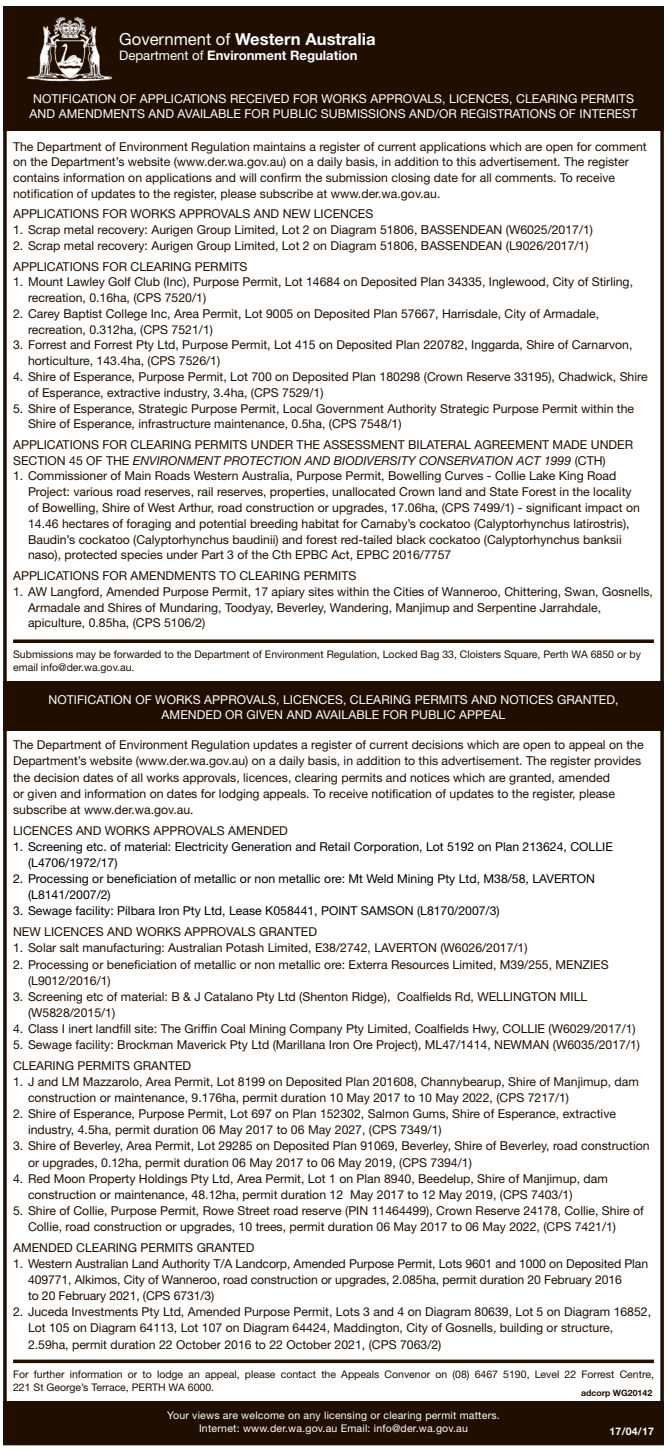
<style>
.page{position:relative;width:671px;height:1452px;background:#fff}
.page>*{position:absolute;margin:0;border:0;box-sizing:border-box;transform-origin:0 0}
.t1{font:700 16.62px "Helvetica Neue LT Std";color:#fff}
.t2{font:700 13.12px "Helvetica Neue LT Std";color:#fff}
.t3{font:12.25px/15.8px "Helvetica Neue LT Std";color:#200e00}
.t4{font:12.25px/16.1px "Helvetica Neue LT Std";color:#000}
.Heading_1{font:12.25px/14.9px "Helvetica Neue LT Std";letter-spacing:.005em;color:#fff}
.t5{font:10.5px/13.1px "Helvetica Neue LT Std";color:#200e00}
.t6{font:10.5px "Helvetica Neue LT Std";letter-spacing:.02em;color:#fff}
.t7{font:700 10.5px "Helvetica Neue LT Std";color:#fff}
.t8{font:700 8.75px "Helvetica Neue LT Std";color:#200e00}
.s1{font-weight:400}
.s2{font-style:italic}
</style>
<div class="page">
<div style="left:3px;top:6px;width:660px;height:124px;background:#200e00"></div>
<img style="left:26px;top:18px;width:87px;height:64px">
<div style="left:3px;top:681px;width:660px;height:50px;background:#200e00"></div>
<svg style="left:13px;top:639px;width:640px;height:4px;background:#3b2b1f"></svg>
<div style="left:3px;top:1401px;width:660px;height:44px;background:#200e00"></div>
<svg style="left:13px;top:1359px;width:640px;height:4px;background:#413226"></svg>
<p class="t1" style="left:119px;top:29px;width:258px"><span class="s1">Government of</span> Western Australia</p>
<p class="t2" style="left:119px;top:47px;width:240px"><span class="s1">Department of</span> Environment Regulation</p>
<p class="Heading_1" style="left:30px;top:91px;width:608px">NOTIFICATION OF APPLICATIONS RECEIVED FOR WORKS APPROVALS, LICENCES, CLEARING PERMITS<br>AND AMENDMENTS AND AVAILABLE FOR PUBLIC SUBMISSIONS AND/OR REGISTRATIONS OF INTEREST</p>
<p class="t3" style="left:13px;top:138px;width:634px">The Department of Environment Regulation maintains a register of current applications which are open for comment on the Department’s website (www.der.wa.gov.au) on a daily basis, in addition to this advertisement. The register contains information on applications and will confirm the submission closing date for all comments. To receive notification of updates to the register, please subscribe at www.der.wa.gov.au.</p>
<p class="t3" style="left:13px;top:206px;width:361px">APPLICATIONS FOR WORKS APPROVALS AND NEW LICENCES</p>
<p class="t3" style="left:13px;top:222px;width:581px">1. Scrap metal recovery: Aurigen Group Limited, Lot 2 on Diagram 51806, BASSENDEAN (W6025/2017/1)</p>
<p class="t3" style="left:13px;top:238px;width:576px">2. Scrap metal recovery: Aurigen Group Limited, Lot 2 on Diagram 51806, BASSENDEAN (L9026/2017/1)</p>
<p class="t3" style="left:13px;top:258px;width:236px">APPLICATIONS FOR CLEARING PERMITS</p>
<p class="t3" style="left:28px;top:274px;width:606px;text-indent:-15px">1. Mount Lawley Golf Club (Inc), Purpose Permit, Lot 14684 on Deposited Plan 34335, Inglewood, City of Stirling, recreation, 0.16ha, (CPS 7520/1)</p>
<p class="t3" style="left:28px;top:305px;width:572px;text-indent:-15px">2. Carey Baptist College Inc, Area Permit, Lot 9005 on Deposited Plan 57667, Harrisdale, City of Armadale, recreation, 0.312ha, (CPS 7521/1)</p>
<p class="t3" style="left:28px;top:337px;width:605px;text-indent:-15px">3. Forrest and Forrest Pty Ltd, Purpose Permit, Lot 415 on Deposited Plan 220782, Inggarda, Shire of Carnarvon, horticulture, 143.4ha, (CPS 7526/1)</p>
<p class="t3" style="left:28px;top:368px;width:620px;text-indent:-15px">4. Shire of Esperance, Purpose Permit, Lot 700 on Deposited Plan 180298 (Crown Reserve 33195), Chadwick, Shire of Esperance, extractive industry, 3.4ha, (CPS 7529/1)</p>
<p class="t3" style="left:28px;top:400px;width:607px;text-indent:-15px">5. Shire of Esperance, Strategic Purpose Permit, Local Government Authority Strategic Purpose Permit within the<br>Shire of Esperance, infrastructure maintenance, 0.5ha, (CPS 7548/1)</p>
<p class="t3" style="left:13px;top:436px;width:621px">APPLICATIONS FOR CLEARING PERMITS UNDER THE ASSESSMENT BILATERAL AGREEMENT MADE UNDER<br>SECTION 45 OF THE <span class="s2">ENVIRONMENT PROTECTION AND BIODIVERSITY CONSERVATION ACT 1999</span> (CTH)</p>
<p class="t3" style="left:28px;top:468px;width:613px;text-indent:-15px">1. Commissioner of Main Roads Western Australia, Purpose Permit, Bowelling Curves - Collie Lake King Road Project: various road reserves, rail reserves, properties, unallocated Crown land and State Forest in the locality of Bowelling, Shire of West Arthur, road construction or upgrades, 17.06ha, (CPS 7499/1) - significant impact on 14.46 hectares of foraging and potential breeding habitat for Carnaby’s cockatoo (Calyptorhynchus latirostris), Baudin’s cockatoo (Calyptorhynchus baudinii) and forest red-tailed black cockatoo (Calyptorhynchus banksii naso), protected species under Part 3 of the Cth EPBC Act, EPBC 2016/7757</p>
<p class="t3" style="left:13px;top:567px;width:344px">APPLICATIONS FOR AMENDMENTS TO CLEARING PERMITS</p>
<p class="t3" style="left:28px;top:583px;width:626px;text-indent:-15px">1. AW Langford, Amended Purpose Permit, 17 apiary sites within the Cities of Wanneroo, Chittering, Swan, Gosnells,<br>Armadale and Shires of Mundaring, Toodyay, Beverley, Wandering, Manjimup and Serpentine Jarrahdale, apiculture, 0.85ha, (CPS 5106/2)</p>
<p class="t5" style="left:13px;top:647px;width:628px">Submissions may be forwarded to the Department of Environment Regulation, Locked Bag 33, Cloisters Square, Perth WA 6850 or by email info@der.wa.gov.au.</p>
<p class="Heading_1" style="left:48px;top:691px;width:571px;text-align:center">NOTIFICATION OF WORKS APPROVALS, LICENCES, CLEARING PERMITS AND NOTICES GRANTED,<br>AMENDED OR GIVEN AND AVAILABLE FOR PUBLIC APPEAL</p>
<p class="t3" style="left:13px;top:737px;width:631px">The Department of Environment Regulation updates a register of current decisions which are open to appeal on the Department’s website (www.der.wa.gov.au) on a daily basis, in addition to this advertisement. The register provides the decision dates of all works approvals, licences, clearing permits and notices which are granted, amended<br>or given and information on dates for lodging appeals. To receive notification of updates to the register, please subscribe at www.der.wa.gov.au.</p>
<p class="t3" style="left:13px;top:822px;width:276px">LICENCES AND WORKS APPROVALS AMENDED</p>
<p class="t4" style="left:28px;top:838px;width:586px;text-indent:-15px">1. Screening etc. of material: Electricity Generation and Retail Corporation, Lot 5192 on Plan 213624, COLLIE (L4706/1972/17)</p>
<p class="t4" style="left:28px;top:870px;width:568px;text-indent:-15px">2. Processing or beneficiation of metallic or non metallic ore: Mt Weld Mining Pty Ltd, M38/58, LAVERTON (L8141/2007/2)</p>
<p class="t4" style="left:13px;top:902px;width:487px">3. Sewage facility: Pilbara Iron Pty Ltd, Lease K058441, POINT SAMSON (L8170/2007/3)</p>
<p class="t3" style="left:13px;top:924px;width:305px">NEW LICENCES AND WORKS APPROVALS GRANTED</p>
<p class="t3" style="left:13px;top:940px;width:515px">1. Solar salt manufacturing: Australian Potash Limited, E38/2742, LAVERTON (W6026/2017/1)</p>
<p class="t3" style="left:28px;top:956px;width:581px;text-indent:-15px">2. Processing or beneficiation of metallic or non metallic ore: Exterra Resources Limited, M39/255, MENZIES (L9012/2016/1)</p>
<p class="t3" style="left:28px;top:988px;width:560px;text-indent:-15px">3. Screening etc of material: B &amp; J Catalano Pty Ltd (Shenton Ridge), Coalfields Rd, WELLINGTON MILL (W5828/2015/1)</p>
<p class="t3" style="left:13px;top:1020px;width:623px">4. Class I inert landfill site: The Griffin Coal Mining Company Pty Limited, Coalfields Hwy, COLLIE (W6029/2017/1)</p>
<p class="t3" style="left:13px;top:1036px;width:628px">5. Sewage facility: Brockman Maverick Pty Ltd (Marillana Iron Ore Project), ML47/1414, NEWMAN (W6035/2017/1)</p>
<p class="t3" style="left:13px;top:1057px;width:179px">CLEARING PERMITS GRANTED</p>
<p class="t3" style="left:28px;top:1073px;width:611px;text-indent:-15px">1. J and LM Mazzarolo, Area Permit, Lot 8199 on Deposited Plan 201608, Channybearup, Shire of Manjimup, dam construction or maintenance, 9.176ha, permit duration 10 May 2017 to 10 May 2022, (CPS 7217/1)</p>
<p class="t3" style="left:28px;top:1105px;width:589px;text-indent:-15px">2. Shire of Esperance, Purpose Permit, Lot 697 on Plan 152302, Salmon Gums, Shire of Esperance, extractive industry, 4.5ha, permit duration 06 May 2017 to 06 May 2027, (CPS 7349/1)</p>
<p class="t3" style="left:28px;top:1138px;width:622px;text-indent:-15px">3. Shire of Beverley, Area Permit, Lot 29285 on Deposited Plan 91069, Beverley, Shire of Beverley, road construction or upgrades, 0.12ha, permit duration 06 May 2017 to 06 May 2019, (CPS 7394/1)</p>
<p class="t3" style="left:28px;top:1170px;width:581px;text-indent:-15px">4. Red Moon Property Holdings Pty Ltd, Area Permit, Lot 1 on Plan 8940, Beedelup, Shire of Manjimup, dam construction or maintenance, 48.12ha, permit duration 12 May 2017 to 12 May 2019, (CPS 7403/1)</p>
<p class="t3" style="left:28px;top:1202px;width:617px;text-indent:-15px">5. Shire of Collie, Purpose Permit, Rowe Street road reserve (PIN 11464499), Crown Reserve 24178, Collie, Shire of<br>Collie, road construction or upgrades, 10 trees, permit duration 06 May 2017 to 06 May 2022, (CPS 7421/1)</p>
<p class="t3" style="left:13px;top:1239px;width:242px">AMENDED CLEARING PERMITS GRANTED</p>
<p class="t3" style="left:28px;top:1255px;width:621px;text-indent:-15px">1. Western Australian Land Authority T/A Landcorp, Amended Purpose Permit, Lots 9601 and 1000 on Deposited Plan<br>409771, Alkimos, City of Wanneroo, road construction or upgrades, 2.085ha, permit duration 20 February 2016<br>to 20 February 2021, (CPS 6731/3)</p>
<p class="t3" style="left:28px;top:1303px;width:624px;text-indent:-15px">2. Juceda Investments Pty Ltd, Amended Purpose Permit, Lots 3 and 4 on Diagram 80639, Lot 5 on Diagram 16852,<br>Lot 105 on Diagram 64113, Lot 107 on Diagram 64424, Maddington, City of Gosnells, building or structure,<br>2.59ha, permit duration 22 October 2016 to 22 October 2021, (CPS 7063/2)</p>
<p class="t5" style="left:13px;top:1367px;width:641px">For further information or to lodge an appeal, please contact the Appeals Convenor on (08) 6467 5190, Level 22 Forrest Centre,<br>221 St George’s Terrace, PERTH WA 6000.</p>
<p class="t8" style="left:580px;top:1387px;width:73px">adcorp WG20142</p>
<p class="t6" style="left:167px;top:1409px;width:333px">Your views are welcome on any licensing or clearing permit matters.</p>
<p class="t6" style="left:199px;top:1422px;width:270px">Internet: www.der.wa.gov.au Email: info@der.wa.gov.au</p>
<p class="t7" style="left:609px;top:1425px;width:46px">17/04/17</p>
</div>
